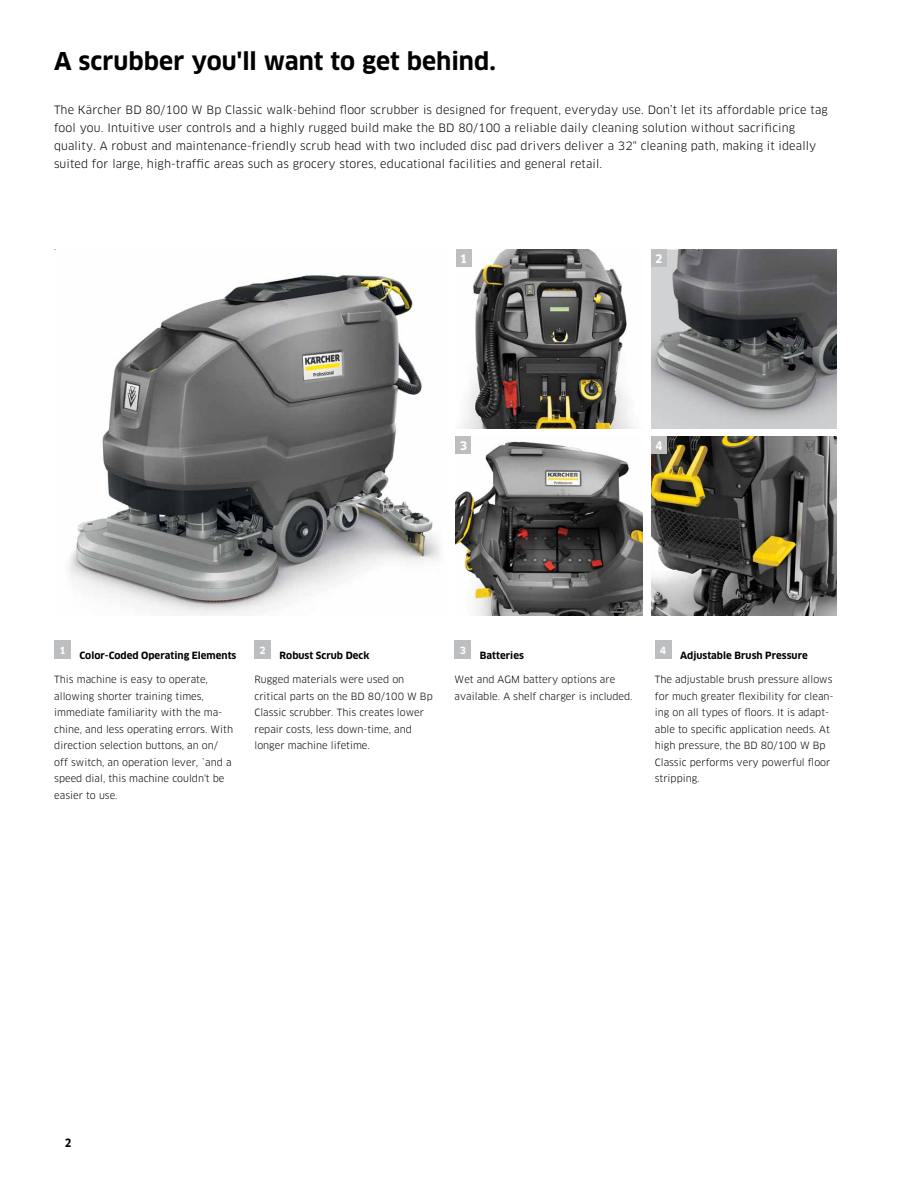
<style>
.page{position:relative;width:918px;height:1188px;background:#fff}
.page>*{position:absolute;margin:0;border:0;box-sizing:border-box;transform-origin:0 0}
.t1{font:700 24px "Clan Pro";letter-spacing:.005em;color:#000}
.t2{font:700 11.7px "Clan Pro";color:#fff}
.t3{font:700 11.7px "Clan Pro Narr";color:#fff}
.t4{font:11.25px/18px "Clan Pro";letter-spacing:.01em;color:#000}
.t5{font:700 11.25px "Clan Pro Narr";color:#000}
.t6{font:9.75px/16.5px "Clan Pro";color:#000}
.t7{font:700 9.75px "Clan Pro";color:#000}
.t8{font:700 9.75px "Clan Pro";color:#fff}
</style>
<div class="page">
<img style="left:651px;top:437px;width:186px;height:178px">
<img style="left:456px;top:441px;width:187px;height:174px">
<img style="left:651px;top:250px;width:186px;height:178px">
<img style="left:463px;top:250px;width:171px;height:178px">
<div style="left:54px;top:640px;width:17px;height:19px;background:#bcbec0"></div>
<div style="left:254px;top:640px;width:17px;height:19px;background:#bcbec0"></div>
<div style="left:455px;top:640px;width:16px;height:19px;background:#bcbec0"></div>
<div style="left:655px;top:640px;width:16px;height:19px;background:#bcbec0"></div>
<div style="left:456px;top:250px;width:15px;height:17px;background:#bcbec0"></div>
<div style="left:651px;top:250px;width:16px;height:17px;background:#bcbec0"></div>
<div style="left:456px;top:437px;width:15px;height:17px;background:#bcbec0"></div>
<div style="left:651px;top:437px;width:16px;height:17px;background:#bcbec0"></div>
<img style="left:69px;top:274px;width:371px;height:341px">
<h1 class="t1" style="left:54px;top:47px;width:444px">A scrubber you'll want to get behind.</h1>
<p class="t4" style="left:54px;top:101px;width:775px">The Kärcher BD 80/100 W Bp Classic walk-behind floor scrubber is designed for frequent, everyday use. Don’t let its affordable price tag fool you. Intuitive user controls and a highly rugged build make the BD 80/100 a reliable daily cleaning solution without sacrificing quality. A robust and maintenance-friendly scrub head with two included disc pad drivers deliver a 32" cleaning path, making it ideally suited for large, high-traffic areas such as grocery stores, educational facilities and general retail.</p>
<p class="t2" style="left:460px;top:252px;width:9px">1</p>
<p class="t2" style="left:655px;top:252px;width:9px">2</p>
<p class="t8" style="left:460px;top:252px;width:8px">2</p>
<p class="t8" style="left:656px;top:252px;width:8px">3</p>
<p class="t2" style="left:460px;top:439px;width:9px">3</p>
<p class="t3" style="left:655px;top:439px;width:8px">4</p>
<p class="t8" style="left:460px;top:440px;width:8px">4</p>
<p class="t8" style="left:656px;top:440px;width:8px">5</p>
<p class="t8" style="left:59px;top:644px;width:8px">1</p>
<p class="t7" style="left:79px;top:650px;width:158px">Color-Coded Operating Elements</p>
<p class="t6" style="left:54px;top:671px;width:180px">This machine is easy to operate, allowing shorter training times, immediate familiarity with the ma&shy;chine, and less operating errors. With direction selection buttons, an on/ off switch, an operation lever, `and a speed dial, this machine couldn't be easier to use.</p>
<p class="t8" style="left:260px;top:644px;width:8px">2</p>
<p class="t7" style="left:280px;top:650px;width:91px">Robust Scrub Deck</p>
<p class="t6" style="left:254px;top:671px;width:180px">Rugged materials were used on critical parts on the BD 80/100 W Bp<br>Classic scrubber. This creates lower repair costs, less down-time, and longer machine lifetime.</p>
<p class="t8" style="left:460px;top:644px;width:8px">3</p>
<p class="t7" style="left:480px;top:650px;width:46px">Batteries</p>
<p class="t6" style="left:455px;top:671px;width:179px">Wet and AGM battery options are available. A shelf charger is included.</p>
<p class="t8" style="left:660px;top:644px;width:8px">4</p>
<p class="t7" style="left:680px;top:650px;width:129px">Adjustable Brush Pressure</p>
<p class="t6" style="left:655px;top:671px;width:180px">The adjustable brush pressure allows for much greater flexibility for clean&shy;ing on all types of floors. It is adapt&shy;able to specific application needs. At high pressure, the BD 80/100 W Bp Classic performs very powerful floor stripping.</p>
<p class="t5" style="left:65px;top:1137px;width:8px">2</p>
</div>
